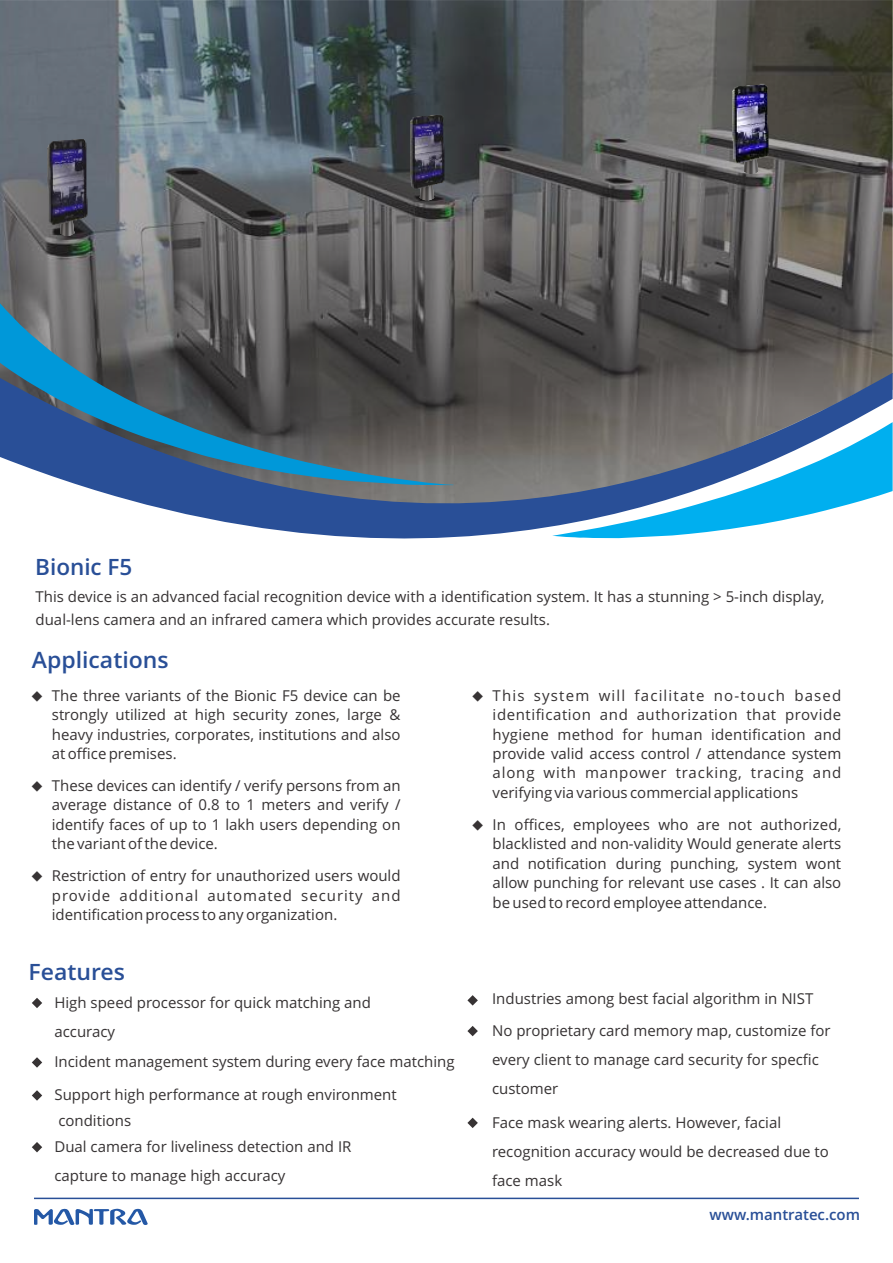
<style>
.page{position:relative;width:893px;height:1263px;background:#fff}
.page>*{position:absolute;margin:0;border:0;box-sizing:border-box;transform-origin:0 0}
.t1{font:600 22.5px "Open Sans";color:#294f97}
.t2{font:15px/19.5px "Open Sans";color:#373334}
.t3{font:600 15px "Open Sans";color:#294f97}
</style>
<div class="page">
<svg style="left:32px;top:998px;width:10px;height:10px"></svg>
<svg style="left:32px;top:1057px;width:10px;height:11px"></svg>
<svg style="left:32px;top:1142px;width:10px;height:10px"></svg>
<svg style="left:467px;top:995px;width:11px;height:10px"></svg>
<svg style="left:467px;top:1026px;width:11px;height:10px"></svg>
<svg style="left:467px;top:1118px;width:11px;height:10px"></svg>
<svg style="left:32px;top:1090px;width:10px;height:11px"></svg>
<svg style="left:0;top:0;width:893px;height:373px;background:#5b5e5f"></svg>
<svg style="left:79px;top:373px;width:814px;height:166px"></svg>
<img style="left:731px;top:78px;width:41px;height:85px">
<svg style="left:0;top:303px;width:453px;height:182px;background:#465e70"></svg>
<hr style="left:34px;top:1197px;width:825px;height:2px;background:#294f97">
<svg style="left:34px;top:1209px;width:114px;height:16px"></svg>
<h1 class="t1" style="left:35px;top:552px;width:99px">Bionic F5</h1>
<p class="t2" style="left:36px;top:584px;width:790px;line-height:22.8px">This device is an advanced facial recognition device with a identification system. It has a stunning &gt; 5-inch display, dual-lens camera and an infrared camera which provides accurate results.</p>
<h1 class="t1" style="left:32px;top:644px;width:138px">Applications</h1>
<p class="t2" style="left:52px;top:685px;width:350px;text-align:justify;text-indent:-21px">◆ The three variants of the Bionic F5 device can be strongly utilized at high security zones, large &amp; heavy industries, corporates, institutions and also at office premises.</p>
<p class="t2" style="left:52px;top:775px;width:350px;text-align:justify;text-indent:-21px">◆ These devices can identify / verify persons from an average distance of 0.8 to 1 meters and verify / identify faces of up to 1 lakh users depending on the variant of the device.</p>
<p class="t2" style="left:52px;top:865px;width:350px;text-align:justify;text-indent:-21px">◆ Restriction of entry for unauthorized users would provide additional automated security and identification process to any organization.</p>
<h1 class="t1" style="left:29px;top:957px;width:98px">Features</h1>
<p class="t2" style="left:54px;top:987px;width:318px;line-height:29px">High speed processor for quick matching and accuracy</p>
<p class="t2" style="left:54px;top:1051px;width:402px">Incident management system during every face matching</p>
<p class="t2" style="left:54px;top:1081px;width:344px;line-height:26.1px">Support high performance at rough environment conditions</p>
<p class="t2" style="left:54px;top:1131px;width:298px;line-height:29px">Dual camera for liveliness detection and IR capture to manage high accuracy</p>
<p class="t2" style="left:493px;top:685px;width:350px;text-align:justify;text-indent:-21px">◆ This system will facilitate no-touch based identification and authorization that provide hygiene method for human identification and provide valid access control / attendance system along with manpower tracking, tracing and verifying via various commercial applications</p>
<p class="t2" style="left:493px;top:814px;width:350px;text-align:justify;text-indent:-21px">◆ In offices, employees who are not authorized, blacklisted and non-validity Would generate alerts and notification during punching, system wont allow punching for relevant use cases . It can also be used to record employee attendance.</p>
<p class="t2" style="left:492px;top:983px;width:340px;line-height:31.3px">Industries among best facial algorithm in NIST<br>No proprietary card memory map, customize for</p>
<p class="t2" style="left:492px;top:1044px;width:328px;line-height:29px">every client to manage card security for specfic customer</p>
<p class="t2" style="left:492px;top:1107px;width:338px;line-height:29px">Face mask wearing alerts. However, facial recognition accuracy would be decreased due to face mask</p>
<p class="t3" style="left:709px;top:1204px;width:152px">www.mantratec.com</p>
</div>
